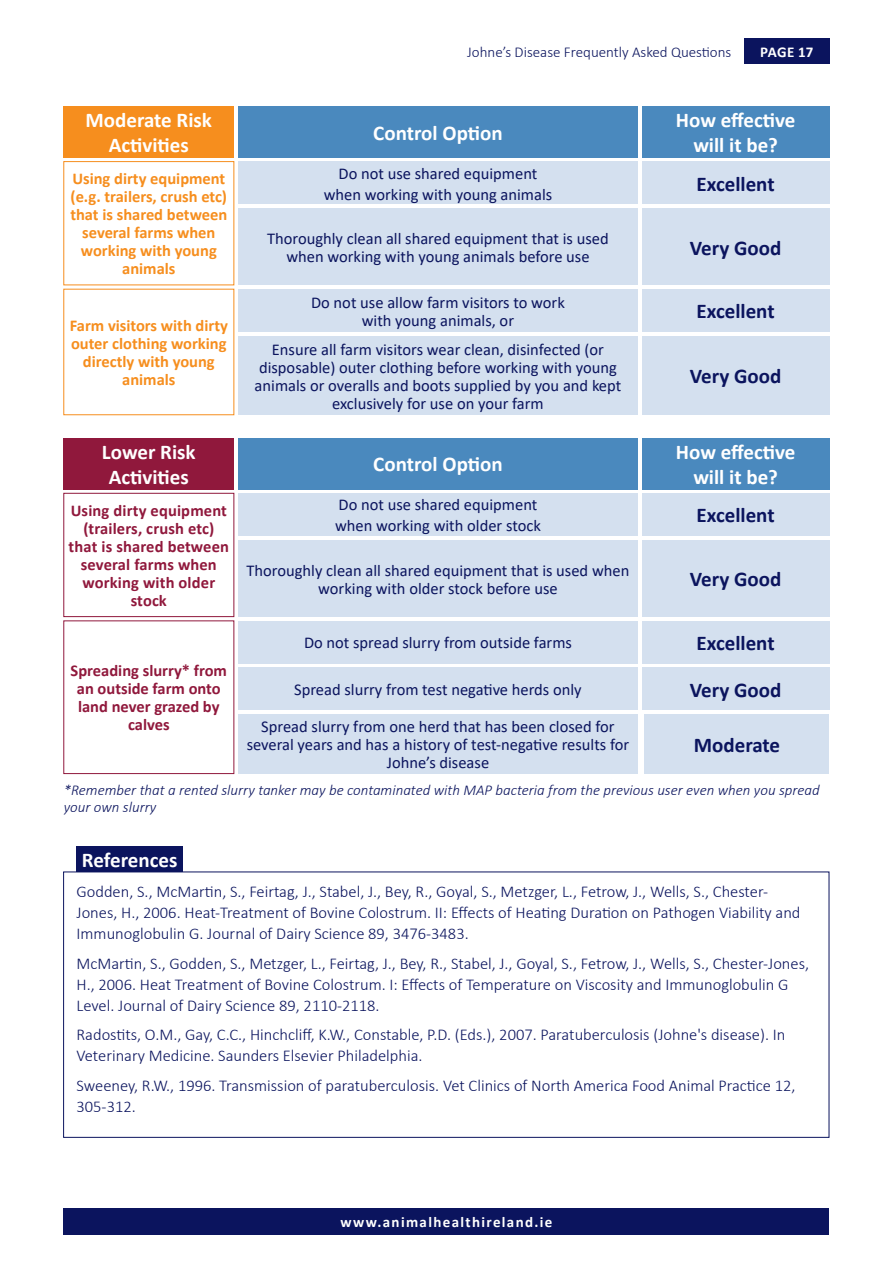
<style>
.page{position:relative;width:893px;height:1263px;background:#fff}
.page>*{position:absolute;margin:0;border:0;box-sizing:border-box;transform-origin:0 0}
.t1{font:700 21px/25.2px "Calibri";color:#fff;text-align:center}
.t2{font:700 21px "Calibri";color:#0b145e}
.t3{font:300 16.5px/21px "Calibri";color:#0b145e}
.t4{font:16.5px/18px "Calibri";color:#0b145e;text-align:center}
.t5{font:700 16.5px/18px "Calibri";color:#f68e1e;text-align:center}
.t6{font:700 16.5px/18px "Calibri";letter-spacing:.005em;color:#90183c;text-align:center}
.t7{font:italic 300 15px/16.5px "Calibri";color:#0b145e}
.t8{font:300 15px "Calibri";color:#0b145e}
.t9{font:700 15px "Calibri";letter-spacing:.09em;color:#fff}
</style>
<div class="page">
<div style="left:744px;top:38px;width:85px;height:26px;background:#0b145e"></div>
<div style="left:64px;top:1208px;width:765px;height:26px;background:#0b145e"></div>
<div style="left:64px;top:106px;width:170px;height:51px;background:#f68e1e"></div>
<div style="left:64px;top:438px;width:170px;height:51px;background:#90183c"></div>
<div style="left:238px;top:106px;width:400px;height:51px;background:#4a89be"></div>
<div style="left:238px;top:438px;width:400px;height:51px;background:#4a89be"></div>
<div style="left:642px;top:106px;width:187px;height:51px;background:#4a89be"></div>
<div style="left:642px;top:438px;width:187px;height:51px;background:#4a89be"></div>
<div style="left:63px;top:493px;width:171px;height:124px;border:1px solid #90183c"></div>
<div style="left:238px;top:162px;width:400px;height:42px;background:#d4e0ef"></div>
<div style="left:238px;top:493px;width:400px;height:43px;background:#d4e0ef"></div>
<div style="left:238px;top:289px;width:400px;height:43px;background:#d4e0ef"></div>
<div style="left:238px;top:621px;width:400px;height:42px;background:#d4e0ef"></div>
<div style="left:238px;top:208px;width:400px;height:77px;background:#d4e0ef"></div>
<div style="left:238px;top:540px;width:400px;height:77px;background:#d4e0ef"></div>
<div style="left:238px;top:336px;width:400px;height:79px;background:#d4e0ef"></div>
<div style="left:238px;top:668px;width:400px;height:42px;background:#d4e0ef"></div>
<div style="left:238px;top:714px;width:400px;height:60px;background:#d4e0ef"></div>
<div style="left:642px;top:162px;width:187px;height:42px;background:#d4e0ef"></div>
<div style="left:642px;top:493px;width:187px;height:43px;background:#d4e0ef"></div>
<div style="left:642px;top:289px;width:187px;height:43px;background:#d4e0ef"></div>
<div style="left:642px;top:621px;width:187px;height:42px;background:#d4e0ef"></div>
<div style="left:642px;top:208px;width:187px;height:77px;background:#d4e0ef"></div>
<div style="left:642px;top:540px;width:187px;height:77px;background:#d4e0ef"></div>
<div style="left:642px;top:336px;width:187px;height:79px;background:#d4e0ef"></div>
<div style="left:642px;top:668px;width:187px;height:42px;background:#d4e0ef"></div>
<div style="left:645px;top:714px;width:184px;height:60px;background:#d4e0ef"></div>
<div style="left:77px;top:846px;width:106px;height:26px;background:#0b145e"></div>
<p class="t8" style="left:467px;top:42px;width:266px">Johne’s Disease Frequently Asked Questions</p>
<p class="t9" style="left:760px;top:41px;width:55px">PAGE 17</p>
<p class="t1" style="left:86px;top:107px;width:128px">Moderate Risk<br>Activities</p>
<p class="t5" style="left:70px;top:170px;width:158px">Using dirty equipment (e.g. trailers, crush etc) that is shared between several farms when working with young animals</p>
<p class="t5" style="left:70px;top:316px;width:160px">Farm visitors with dirty outer clothing working directly with young animals</p>
<p class="t1" style="left:102px;top:439px;width:95px">Lower Risk<br>Activities</p>
<p class="t6" style="left:69px;top:501px;width:162px">Using dirty equipment (trailers, crush etc) that is shared between several farms when working with older stock</p>
<p class="t1" style="left:373px;top:120px;width:131px">Control Option</p>
<p class="t4" style="left:324px;top:162px;width:230px;line-height:21px">Do not use shared equipment when working with young animals</p>
<p class="t4" style="left:267px;top:229px;width:343px">Thoroughly clean all shared equipment that is used when working with young animals before use</p>
<p class="t4" style="left:311px;top:293px;width:255px">Do not use allow farm visitors to work with young animals, or</p>
<p class="t4" style="left:255px;top:340px;width:368px">Ensure all farm visitors wear clean, disinfected (or disposable) outer clothing before working with young animals or overalls and boots supplied by you and kept exclusively for use on your farm</p>
<p class="t1" style="left:373px;top:451px;width:131px">Control Option</p>
<p class="t4" style="left:335px;top:494px;width:207px;line-height:21px;text-align:left">Do not use shared equipment when working with older stock</p>
<p class="t4" style="left:247px;top:561px;width:384px">Thoroughly clean all shared equipment that is used when working with older stock before use</p>
<p class="t4" style="left:304px;top:633px;width:269px">Do not spread slurry from outside farms</p>
<p class="t1" style="left:676px;top:107px;width:121px">How effective will it be?</p>
<p class="t2" style="left:697px;top:169px;width:80px">Excellent</p>
<p class="t2" style="left:690px;top:233px;width:93px">Very Good</p>
<p class="t2" style="left:697px;top:296px;width:80px">Excellent</p>
<p class="t2" style="left:690px;top:361px;width:93px">Very Good</p>
<p class="t1" style="left:676px;top:439px;width:121px">How effective will it be?</p>
<p class="t2" style="left:697px;top:501px;width:80px">Excellent</p>
<p class="t2" style="left:690px;top:564px;width:93px">Very Good</p>
<p class="t2" style="left:697px;top:628px;width:80px">Excellent</p>
<p class="t6" style="left:71px;top:662px;width:158px">Spreading slurry* from an outside farm onto land never grazed by calves</p>
<p class="t2" style="left:690px;top:675px;width:93px">Very Good</p>
<p class="t2" style="left:694px;top:730px;width:88px">Moderate</p>
<p class="t7" style="left:64px;top:782px;width:757px">*Remember that a rented slurry tanker may be contaminated with MAP bacteria from the previous user even when you spread your own slurry</p>
<p class="t4" style="left:294px;top:680px;width:289px">Spread slurry from test negative herds only</p>
<p class="t4" style="left:247px;top:717px;width:384px">Spread slurry from one herd that has been closed for several years and has a history of test-negative results for<br>Johne’s disease</p>
<p class="t1" style="left:82px;top:847px;width:97px">References</p>
<p class="t3" style="left:77px;top:881px;width:725px">Godden, S., McMartin, S., Feirtag, J., Stabel, J., Bey, R., Goyal, S., Metzger, L., Fetrow, J., Wells, S., Chester-<br>Jones, H., 2006. Heat-Treatment of Bovine Colostrum. II: Effects of Heating Duration on Pathogen Viability and<br>Immunoglobulin G. Journal of Dairy Science 89, 3476-3483.</p>
<p class="t3" style="left:77px;top:953px;width:734px">McMartin, S., Godden, S., Metzger, L., Feirtag, J., Bey, R., Stabel, J., Goyal, S., Fetrow, J., Wells, S., Chester-Jones,<br>H., 2006. Heat Treatment of Bovine Colostrum. I: Effects of Temperature on Viscosity and Immunoglobulin G<br>Level. Journal of Dairy Science 89, 2110-2118.</p>
<p class="t3" style="left:77px;top:1024px;width:710px">Radostits, O.M., Gay, C.C., Hinchcliff, K.W., Constable, P.D. (Eds.), 2007. Paratuberculosis (Johne's disease). In<br>Veterinary Medicine. Saunders Elsevier Philadelphia.</p>
<p class="t3" style="left:77px;top:1075px;width:720px">Sweeney, R.W., 1996. Transmission of paratuberculosis. Vet Clinics of North America Food Animal Practice 12,<br>305-312.</p>
<p class="t9" style="left:341px;top:1211px;width:213px">www.animalhealthireland.ie</p>
</div>
